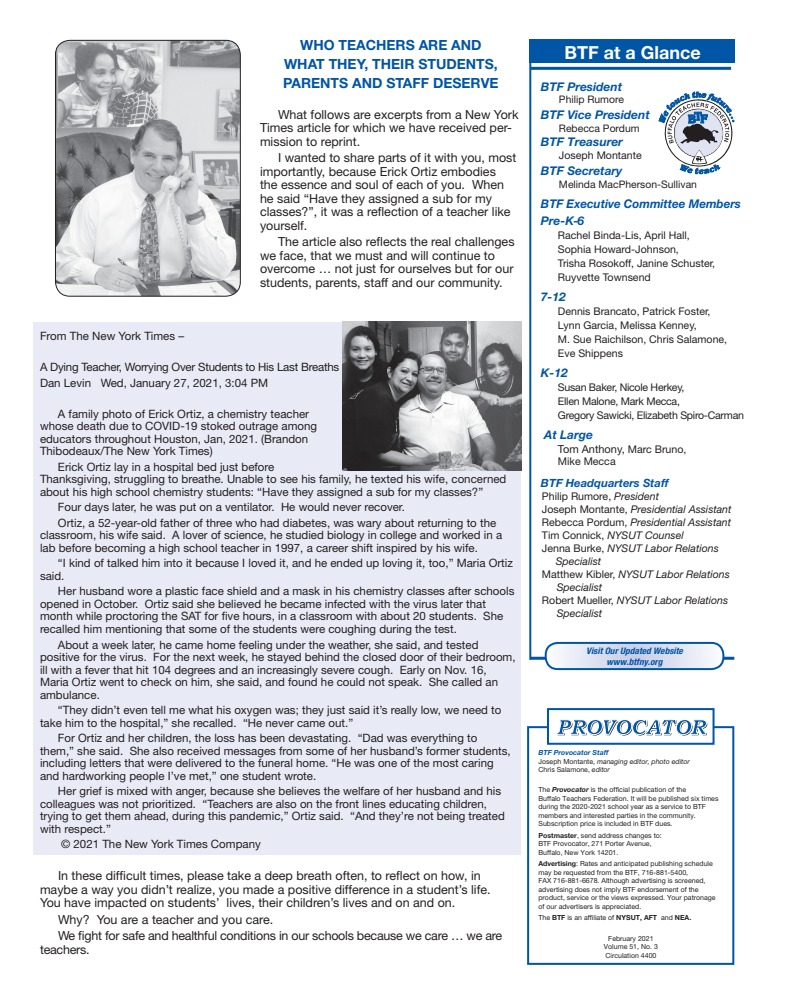
<style>
.page{position:relative;width:792px;height:1008px;background:#fff}
.page>*{position:absolute;margin:0;border:0;box-sizing:border-box;transform-origin:0 0}
.t1{font:700 18px "Helvetica Neue";color:#fff}
.t2{font:700 14px/19px "Helvetica Neue";color:#0155a5;text-align:center}
.t3{font:12.5px/13.5px "Helvetica Neue";color:#231f20}
.t4{font:12.5px/16.5px "Helvetica Neue";letter-spacing:-.02em;color:#231f20}
.t5{font:italic 700 12px/16.4px "Helvetica Neue";color:#0155a5}
.t6{font:11.5px/12.5px "Helvetica Neue";color:#231f20}
.t7{font:11.5px/15.5px "Helvetica Neue";letter-spacing:-.02em;color:#231f20}
.t8{font:italic 700 11.3px "Helvetica Neue";color:#0155a5}
.t9{font:11px "Helvetica Neue";color:#231f20}
.t10{font:10.6px/14px "Helvetica Neue";color:#231f20}
.t11{font:italic 10.6px "Helvetica Neue";color:#231f20}
.t12{font:10.6px/14px "Helvetica Neue";letter-spacing:-.025em;color:#231f20}
.t13{font:10.4px "Helvetica Neue";color:#231f20}
.t14{font:italic 700 condensed 9px/10.8px "Helvetica Neue";color:#0155a5;text-align:center;scale:1.04 1}
.t15{font:7px/8.5px "Helvetica Neue";color:#231f20}
.t16{font:italic 7px/8.5px "Helvetica Neue";color:#231f20}
.s1{font-size:10.6px}
.s2{font-style:italic}
.s3{font-style:normal}
.s4{font-weight:700;color:#0155a5}
.s5{font-weight:700;font-style:italic}
.s6{font-weight:700}
</style>
<div class="page">
<div style="left:34px;top:322px;width:487px;height:533px;background:#e8eaf5"></div>
<img style="left:55px;top:40px;width:185px;height:256px">
<div style="left:55px;top:40px;width:186px;height:257px;border:1px solid #231f20;border-radius:14px"></div>
<hr style="left:529px;top:40px;width:2px;height:620px;background:#0155a5">
<svg style="left:659px;top:91px;width:75px;height:83px"></svg>
<hr style="left:530px;top:67px;width:201px;height:3px;background:#0155a5">
<div style="left:527px;top:726px;width:207px;height:239px;background:#fff;border:2px solid #0155a5"></div>
<div style="left:547px;top:708px;width:168px;height:37px;background:#fff;border:2px solid #0155a5"></div>
<hr style="left:530px;top:657px;width:204px;height:3px;background:#0155a5">
<svg style="left:546px;top:643px;width:177px;height:26px"></svg>
<div style="left:545px;top:642px;width:179px;height:28px;border:2px solid #0155a5;border-radius:12px"></div>
<div style="left:529px;top:40px;width:205px;height:23px;background:#0155a5"></div>
<svg style="left:557px;top:719px;width:150px;height:17px"></svg>
<img style="left:342px;top:322px;width:180px;height:149px">
<p class="t2" style="left:283px;top:36px;width:217px">WHO TEACHERS ARE AND<br>WHAT THEY, THEIR STUDENTS,<br>PARENTS AND STAFF DESERVE</p>
<p class="t3" style="left:260px;top:108px;width:260px;text-indent:18px">What follows are excerpts from a New York<br>Times article for which we have received per&shy;mission to reprint.</p>
<p class="t3" style="left:260px;top:151px;width:258px;text-indent:18px">I wanted to share parts of it with you, most importantly, because Erick Ortiz embodies the essence and soul of each of you. When he said “Have they assigned a sub for my classes?”, it was a reflection of a teacher like yourself.</p>
<p class="t3" style="left:260px;top:235px;width:256px;text-indent:18px">The article also reflects the real challenges we face, that we must and will continue to overcome … not just for ourselves but for our students, parents, staff and our community.</p>
<p class="t6" style="left:40px;top:330px;width:146px">From The New York Times –</p>
<p class="t7" style="left:40px;top:359px;width:301px">A Dying Teacher, Worrying Over Students to His Last Breaths<br>Dan Levin Wed, January 27, 2021, 3:04 PM</p>
<p class="t6" style="left:40px;top:407px;width:279px;text-indent:18px">A family photo of Erick Ortiz, a chemistry teacher whose death due to COVID-19 stoked outrage among educators throughout Houston, Jan, 2021. (Brandon Thibodeaux/The New York Times)</p>
<p class="t6" style="left:40px;top:460px;width:468px;text-indent:18px">Erick Ortiz lay in a hospital bed just before<br>Thanksgiving, struggling to breathe. Unable to see his family, he texted his wife, concerned about his high school chemistry students: “Have they assigned a sub for my classes?”</p>
<p class="t6" style="left:58px;top:499px;width:440px;line-height:15.5px">Four days later, he was put on a ventilator. He would never recover.<br>Ortiz, a 52-year-old father of three who had diabetes, was wary about returning to the</p>
<p class="t6" style="left:40px;top:529px;width:464px">classroom, his wife said. A lover of science, he studied biology in college and worked in a lab before becoming a high school teacher in 1997, a career shift inspired by his wife.</p>
<p class="t6" style="left:40px;top:557px;width:475px;text-indent:18px">“I kind of talked him into it because I loved it, and he ended up loving it, too,” Maria Ortiz said.</p>
<p class="t6" style="left:40px;top:585px;width:476px;text-indent:18px">Her husband wore a plastic face shield and a mask in his chemistry classes after schools opened in October. Ortiz said she believed he became infected with the virus later that month while proctoring the SAT for five hours, in a classroom with about 20 students. She recalled him mentioning that some of the students were coughing during the test.</p>
<p class="t6" style="left:40px;top:638px;width:477px;text-indent:18px">About a week later, he came home feeling under the weather, she said, and tested positive for the virus. For the next week, he stayed behind the closed door of their bedroom, ill with a fever that hit 104 degrees and an increasingly severe cough. Early on Nov. 16, Maria Ortiz went to check on him, she said, and found he could not speak. She called an ambulance.</p>
<p class="t6" style="left:40px;top:704px;width:463px;text-indent:18px">“They didn’t even tell me what his oxygen was; they just said it’s really low, we need to take him to the hospital,” she recalled. “He never came out.”</p>
<p class="t6" style="left:40px;top:732px;width:472px;text-indent:18px">For Ortiz and her children, the loss has been devastating. “Dad was everything to them,” she said. She also received messages from some of her husband’s former students, including letters that were delivered to the funeral home. “He was one of the most caring and hardworking people I’ve met,” one student wrote.</p>
<p class="t6" style="left:40px;top:785px;width:466px;text-indent:18px">Her grief is mixed with anger, because she believes the welfare of her husband and his colleagues was not prioritized. “Teachers are also on the front lines educating children, trying to get them ahead, during this pandemic,” Ortiz said. “And they’re not being treated with respect.”</p>
<p class="t6" style="left:61px;top:838px;width:201px">© 2021 The New York Times Company</p>
<p class="t3" style="left:40px;top:869px;width:452px;text-indent:18px">In these difficult times, please take a deep breath often, to reflect on how, in maybe a way you didn’t realize, you made a positive difference in a student’s life.<br>You have impacted on students’ lives, their children’s lives and on and on.</p>
<p class="t4" style="left:58px;top:911px;width:446px">Why? You are a teacher and you care.<br>We fight for safe and healthful conditions in our schools because we care … we are</p>
<p class="t4" style="left:40px;top:941px;width:51px">teachers.</p>
<h1 class="t1" style="left:564px;top:42px;width:138px">BTF at a Glance</h1>
<p class="t5" style="left:541px;top:78px;width:83px">BTF President</p>
<p class="t13" style="left:559px;top:93px;width:67px">Philip Rumore</p>
<p class="t5" style="left:541px;top:107px;width:110px">BTF Vice President</p>
<p class="t13" style="left:559px;top:122px;width:82px">Rebecca Pordum</p>
<p class="t5" style="left:541px;top:133px;width:84px">BTF Treasurer</p>
<p class="t10" style="left:559px;top:148px;width:84px">Joseph Montante</p>
<p class="t5" style="left:541px;top:163px;width:83px">BTF Secretary</p>
<p class="t13" style="left:559px;top:178px;width:140px">Melinda MacPherson-Sullivan</p>
<p class="t5" style="left:541px;top:195px;width:202px">BTF Executive Committee Members<br>Pre-K-6</p>
<p class="t10" style="left:558px;top:228px;width:159px">Rachel Binda-Lis, April Hall,<br>Sophia Howard-Johnson,<br>Trisha Rosokoff, Janine Schuster,<br>Ruyvette Townsend</p>
<p class="t5" style="left:541px;top:288px;width:26px">7-12</p>
<p class="t10" style="left:558px;top:304px;width:171px">Dennis Brancato, Patrick Foster,<br>Lynn Garcia, Melissa Kenney,<br>M. Sue Raichilson, Chris Salamone,<br>Eve Shippens</p>
<p class="t5" style="left:541px;top:364px;width:28px">K-12</p>
<p class="t12" style="left:558px;top:380px;width:188px">Susan Baker, Nicole Herkey,<br>Ellen Malone, Mark Mecca,<br>Gregory Sawicki, Elizabeth Spiro-Carman</p>
<p class="t5" style="left:544px;top:427px;width:50px">At Large</p>
<p class="t9" style="left:558px;top:442px;width:130px">Tom Anthony, <span class="s1">Marc Bruno,</span></p>
<p class="t10" style="left:558px;top:454px;width:59px">Mike Mecca</p>
<p class="t8" style="left:541px;top:476px;width:129px">BTF Headquarters Staff</p>
<p class="t10" style="left:542px;top:489px;width:119px">Philip Rumore, <span class="s2">President</span></p>
<p class="t11" style="left:542px;top:503px;width:191px"><span class="s3">Joseph Montante,</span> Presidential Assistant</p>
<p class="t11" style="left:542px;top:516px;width:191px"><span class="s3">Rebecca Pordum,</span> Presidential Assistant</p>
<p class="t11" style="left:542px;top:529px;width:143px"><span class="s3">Tim Connick,</span> NYSUT Counsel</p>
<p class="t11" style="left:542px;top:542px;width:178px"><span class="s3">Jenna Burke,</span> NYSUT Labor Relations</p>
<p class="t11" style="left:556px;top:555px;width:47px">Specialist</p>
<p class="t11" style="left:542px;top:568px;width:189px"><span class="s3">Matthew Kibler,</span> NYSUT Labor Relations</p>
<p class="t11" style="left:557px;top:581px;width:47px">Specialist</p>
<p class="t11" style="left:542px;top:594px;width:188px"><span class="s3">Robert Mueller,</span> NYSUT Labor Relations</p>
<p class="t11" style="left:557px;top:607px;width:47px">Specialist</p>
<p class="t14" style="left:586px;top:645px;width:95px">Visit Our Updated Website www.btfny.org</p>
<p class="t16" style="left:539px;top:749px;width:153px"><span class="s4">BTF Provocator Staff<br></span><span class="s3">Joseph Montante,</span> managing editor, photo editor<br><span class="s3">Chris Salamone,</span> editor</p>
<p class="t15" style="left:539px;top:786px;width:182px">The <span class="s5">Provocator</span> is the official publication of the<br>Buffalo Teachers Federation. It will be published six times during the 2020-2021 school year as a service to BTF members and interested parties in the community.<br>Subscription price is included in BTF dues.</p>
<p class="t15" style="left:539px;top:831px;width:125px"><span class="s6">Postmaster</span>, send address changes to:<br>BTF Provocator, 271 Porter Avenue,<br>Buffalo, New York 14201.</p>
<p class="t15" style="left:539px;top:860px;width:179px"><span class="s6">Advertising</span>: Rates and anticipated publishing schedule may be requested from the BTF, 716-881-5400,<br>FAX 716-881-6678. Although advertising is screened, advertising does not imply BTF endorsement of the product, service or the views expressed. Your patronage of our advertisers is appreciated.</p>
<p class="t15" style="left:539px;top:914px;width:154px">The <span class="s6">BTF</span> is an affiliate of <span class="s6">NYSUT, AFT</span> and <span class="s6">NEA.</span></p>
<p class="t15" style="left:604px;top:934px;width:55px;text-align:center">February 2021<br>Volume 51, No. 3<br>Circulation 4400</p>
</div>
